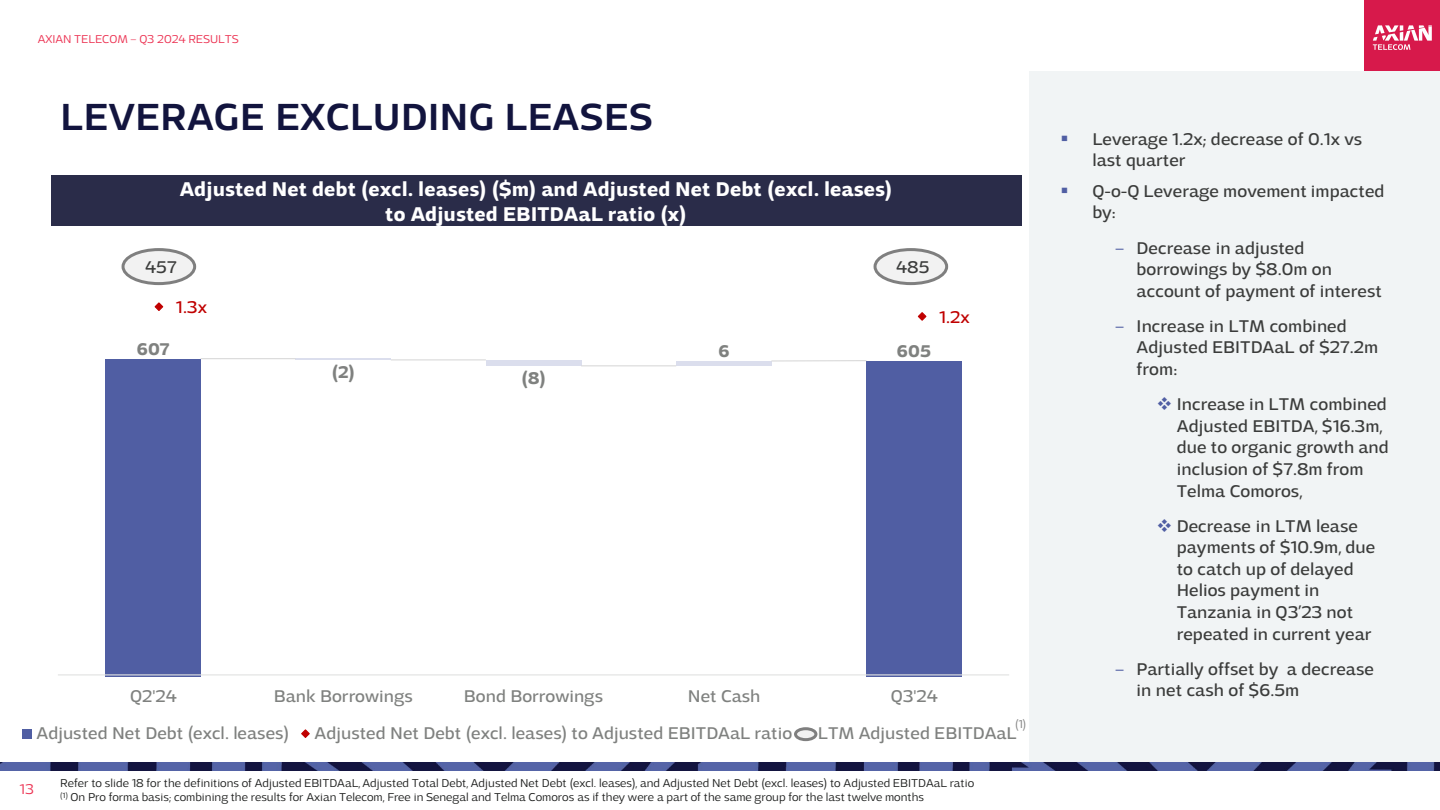
<style>
.page{position:relative;width:1440px;height:810px;background:#fff}
.page>*{position:absolute;margin:0;border:0;box-sizing:border-box;transform-origin:0 0}
.t1{font:500 39.9px "Adria Grotesk";color:#12143e}
.t2{font:700 21px "Adria Grotesk";color:#fff}
.t3{font:18px/21.6px "Adria Grotesk";color:#3b3c3b}
.t4{font:18px "Adria Grotesk";color:#7f817f}
.t5{font:700 18px "Adria Grotesk";color:#7f817f}
.t6{font:18px "Adria Grotesk";color:#c00000}
.t7{font:300 15px "Adria Grotesk";color:#ec3252}
.t8{font:300 12px "Adria Grotesk";color:#1d1e1d}
.t9{font:300 12px "Adria Grotesk";color:#ec3252}
.t10{font:300 12px "Adria Grotesk";color:#7f7f7f}
.s1{color:#505ea3}
</style>
<div class="page">
<div style="left:1365px;top:0;width:75px;height:75px;background:#d7194b"></div>
<svg style="left:1373px;top:25px;width:59px;height:25px"></svg>
<div style="left:1030px;top:71px;width:410px;height:695px;background:#f1f4f5"></div>
<img style="left:0;top:762px;width:1440px;height:9px">
<svg style="left:154px;top:302px;width:10px;height:9px"></svg>
<svg style="left:917px;top:312px;width:10px;height:9px"></svg>
<div style="left:23px;top:729px;width:9px;height:10px;background:#505ea3"></div>
<svg style="left:301px;top:729px;width:9px;height:9px"></svg>
<div style="left:51px;top:175px;width:971px;height:51px;background:#2a2c49"></div>
<div style="left:875px;top:250px;width:72px;height:34px;background:#f2f2f2;border-radius:50%"></div>
<div style="left:874px;top:248px;width:74px;height:37px;border:3px solid #7f7f7f;border-radius:50%"></div>
<div style="left:123px;top:250px;width:72px;height:34px;background:#f2f2f2;border-radius:50%"></div>
<div style="left:122px;top:248px;width:74px;height:37px;border:3px solid #7f7f7f;border-radius:50%"></div>
<div style="left:796px;top:729px;width:20px;height:11px;background:#f2f2f2;border-radius:50%"></div>
<div style="left:794px;top:727px;width:23px;height:14px;border:3px solid #7f7f7f;border-radius:50%"></div>
<div style="left:105px;top:359px;width:96px;height:318px;background:#505ea3"></div>
<hr style="left:296px;top:359px;width:95px;height:1px;background:#dbdeed">
<div style="left:486px;top:360px;width:95px;height:6px;background:#dbdeed"></div>
<div style="left:676px;top:361px;width:95px;height:5px;background:#dbdeed"></div>
<div style="left:867px;top:361px;width:95px;height:316px;background:#505ea3"></div>
<hr style="left:201px;top:358px;width:95px;height:1px;background:#d9d9d9">
<hr style="left:391px;top:359px;width:95px;height:1px;background:#d9d9d9">
<hr style="left:581px;top:365px;width:95px;height:1px;background:#d9d9d9">
<hr style="left:771px;top:360px;width:95px;height:2px;background:#d9d9d9">
<hr style="left:58px;top:674px;width:951px;height:1px;background:#e1e2e1">
<p class="t9" style="left:38px;top:32px;width:203px">AXIAN TELECOM – Q3 2024 RESULTS</p>
<p class="t1" style="left:60px;top:93px;width:594px">LEVERAGE EXCLUDING LEASES</p>
<p class="t2" style="left:180px;top:176px;width:714px">Adjusted Net debt (excl. leases) ($m) and Adjusted Net Debt (excl. leases)</p>
<p class="t2" style="left:385px;top:202px;width:303px">to Adjusted EBITDAaL ratio (x)</p>
<p class="t3" style="left:145px;top:256px;width:33px">457</p>
<p class="t3" style="left:896px;top:256px;width:35px">485</p>
<p class="t6" style="left:176px;top:297px;width:33px">1.3x</p>
<p class="t5" style="left:137px;top:338px;width:34px">607</p>
<p class="t5" style="left:332px;top:361px;width:24px">(2)</p>
<p class="t5" style="left:522px;top:367px;width:26px">(8)</p>
<p class="t5" style="left:719px;top:340px;width:13px">6</p>
<p class="t5" style="left:897px;top:340px;width:36px">605</p>
<p class="t6" style="left:939px;top:307px;width:32px">1.2x</p>
<p class="t4" style="left:130px;top:686px;width:48px">Q2'24</p>
<p class="t4" style="left:274px;top:686px;width:141px">Bank Borrowings</p>
<p class="t4" style="left:464px;top:686px;width:141px">Bond Borrowings</p>
<p class="t4" style="left:688px;top:686px;width:74px">Net Cash</p>
<p class="t4" style="left:891px;top:686px;width:49px">Q3'24</p>
<p class="t10" style="left:1015px;top:717px;width:13px">(1)</p>
<p class="t4" style="left:37px;top:723px;width:254px">Adjusted Net Debt (excl. leases)</p>
<p class="t4" style="left:315px;top:723px;width:479px">Adjusted Net Debt (excl. leases) to Adjusted EBITDAaL ratio</p>
<p class="t4" style="left:818px;top:723px;width:201px">LTM Adjusted EBITDAaL</p>
<p class="t7" style="left:20px;top:781px;width:16px">13</p>
<p class="t8" style="left:60px;top:776px;width:915px">Refer to slide 18 for the definitions of Adjusted EBITDAaL, Adjusted Total Debt, Adjusted Net Debt (excl. leases), and Adjusted Net Debt (excl. leases) to Adjusted EBITDAaL ratio</p>
<p class="t8" style="left:60px;top:791px;width:865px"><sup>(1)</sup> On Pro forma basis; combining the results for Axian Telecom, Free in Senegal and Telma Comoros as if they were a part of the same group for the last twelve months</p>
<p class="t3" style="left:1092px;top:128px;width:271px;text-indent:-32px"><span class="s1">▪</span> Leverage 1.2x; decrease of 0.1x vs last quarter</p>
<p class="t3" style="left:1092px;top:180px;width:294px;text-indent:-32px"><span class="s1">▪</span> Q-o-Q Leverage movement impacted by:</p>
<p class="t3" style="left:1137px;top:237px;width:247px;text-indent:-22px"><span class="s1">–</span> Decrease in adjusted borrowings by $8.0m on account of payment of interest</p>
<p class="t3" style="left:1137px;top:315px;width:243px;text-indent:-22px"><span class="s1">–</span> Increase in LTM combined<br>Adjusted EBITDAaL of $27.2m from:</p>
<p class="t3" style="left:1177px;top:393px;width:213px;text-indent:-20px"><span class="s1">❖</span> Increase in LTM combined<br>Adjusted EBITDA, $16.3m, due to organic growth and inclusion of $7.8m from<br>Telma Comoros,</p>
<p class="t3" style="left:1177px;top:515px;width:200px;text-indent:-20px"><span class="s1">❖</span> Decrease in LTM lease payments of $10.9m, due to catch up of delayed<br>Helios payment in<br>Tanzania in Q3’23 not repeated in current year</p>
<p class="t3" style="left:1137px;top:658px;width:239px;text-indent:-22px"><span class="s1">–</span> Partially offset by a decrease in net cash of $6.5m</p>
</div>
